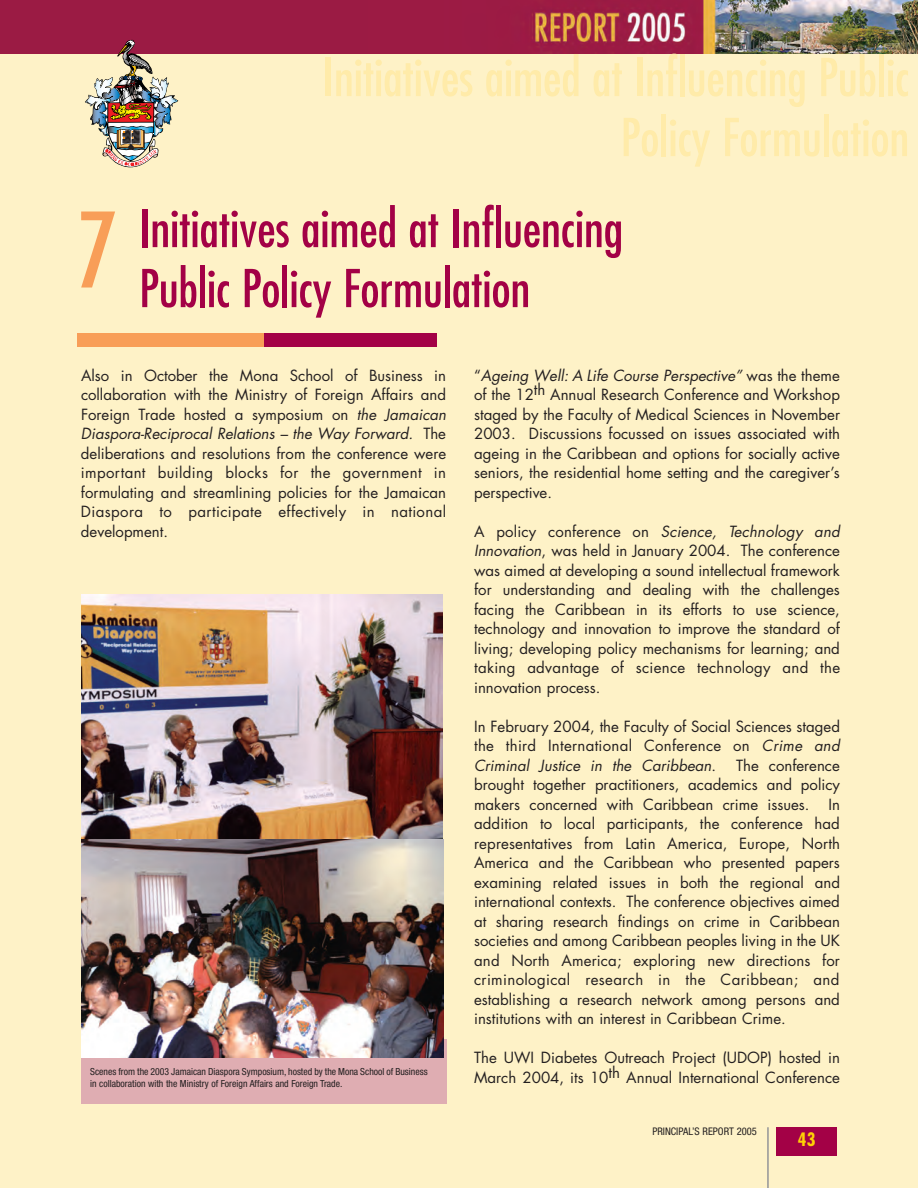
<style>
.page{position:relative;width:918px;height:1188px;background:#fef2c7}
.page>*{position:absolute;margin:0;border:0;box-sizing:border-box;transform-origin:0 0}
.t1{font:condensed 100.8px "Futura";color:#f89e58}
.t2{font:condensed 50.7px/60px "Futura";color:#a30146}
.t3{font:condensed 50.7px/60px "Futura";color:#ffeba9;text-align:right}
.t4{font:700 condensed 18px "Futura";color:#fed105}
.t5{font:15px/19.5px "Futura";color:#231f20;text-align:justify}
.t6{font:condensed 10.5px "Helvetica Neue";color:#231f20}
.t7{font:condensed 9.75px/11.7px "Helvetica Neue";color:#231f20}
.s1{font-style:italic}
</style>
<div class="page">
<hr style="left:767px;top:1127px;width:2px;height:61px;background:#939598">
<div style="left:776px;top:1128px;width:61px;height:28px;background:#a30146"></div>
<img style="left:0;top:0;width:918px;height:54px">
<div style="left:81px;top:1040px;width:365px;height:64px;background:#dfadb2"></div>
<img style="left:81px;top:595px;width:363px;height:463px">
<div style="left:77px;top:333px;width:213px;height:13px;background:#f89e58"></div>
<div style="left:264px;top:333px;width:172px;height:13px;background:#a30146"></div>
<img style="left:85px;top:40px;width:93px;height:127px">
<h1 class="t1" style="left:77px;top:187px;width:43px">7</h1>
<h2 class="t3" style="left:323px;top:46px;width:588px">Initiatives aimed at Influencing Public<br>Policy Formulation</h2>
<h2 class="t2" style="left:139px;top:197px;width:485px">Initiatives aimed at Influencing<br>Public Policy Formulation</h2>
<p class="t5" style="left:81px;top:365px;width:367px">Also in October the Mona School of Business in collaboration with the Ministry of Foreign Affairs and Foreign Trade hosted a symposium on <span class="s1">the Jamaican Diaspora-Reciprocal Relations – the Way Forward.</span> The deliberations and resolutions from the conference were important building blocks for the government in formulating and streamlining policies for the Jamaican Diaspora to participate effectively in national development.</p>
<p class="t5" style="left:474px;top:365px;width:367px">“<span class="s1">Ageing Well: A Life Course Perspective”</span> was the theme of the 12th Annual Research Conference and Workshop staged by the Faculty of Medical Sciences in November 2003. Discussions focussed on issues associated with ageing in the Caribbean and options for socially active seniors, the residential home setting and the caregiver’s perspective.</p>
<p class="t5" style="left:474px;top:521px;width:367px">A policy conference on <span class="s1">Science, Technology and Innovation</span>, was held in January 2004. The conference was aimed at developing a sound intellectual framework for understanding and dealing with the challenges facing the Caribbean in its efforts to use science, technology and innovation to improve the standard of living; developing policy mechanisms for learning; and taking advantage of science technology and the innovation process.</p>
<p class="t5" style="left:474px;top:716px;width:367px">In February 2004, the Faculty of Social Sciences staged the third International Conference on <span class="s1">Crime and Criminal Justice in the Caribbean</span>.</p>
<p class="t5" style="left:474px;top:755px;width:367px;text-indent:262px">The conference brought together practitioners, academics and policy makers concerned with Caribbean crime issues.</p>
<p class="t5" style="left:474px;top:794px;width:367px;text-indent:354px">In addition to local participants, the conference had representatives from Latin America, Europe, North America and the Caribbean who presented papers examining related issues in both the regional and international contexts. The conference objectives aimed at sharing research findings on crime in Caribbean societies and among Caribbean peoples living in the UK and North America; exploring new directions for criminological research in the Caribbean; and establishing a research network among persons and institutions with an interest in Caribbean Crime.</p>
<p class="t5" style="left:474px;top:1048px;width:367px">The UWI Diabetes Outreach Project (UDOP) hosted in<br>March 2004, its 10th Annual International Conference</p>
<p class="t7" style="left:90px;top:1065px;width:339px">Scenes from the 2003 Jamaican Diaspora Symposium, hosted by the Mona School of Business in collaboration with the Ministry of Foreign Affairs and Foreign Trade.</p>
<p class="t6" style="left:652px;top:1125px;width:106px">PRINCIPAL’S REPORT 2005</p>
<p class="t4" style="left:798px;top:1128px;width:19px">43</p>
</div>
